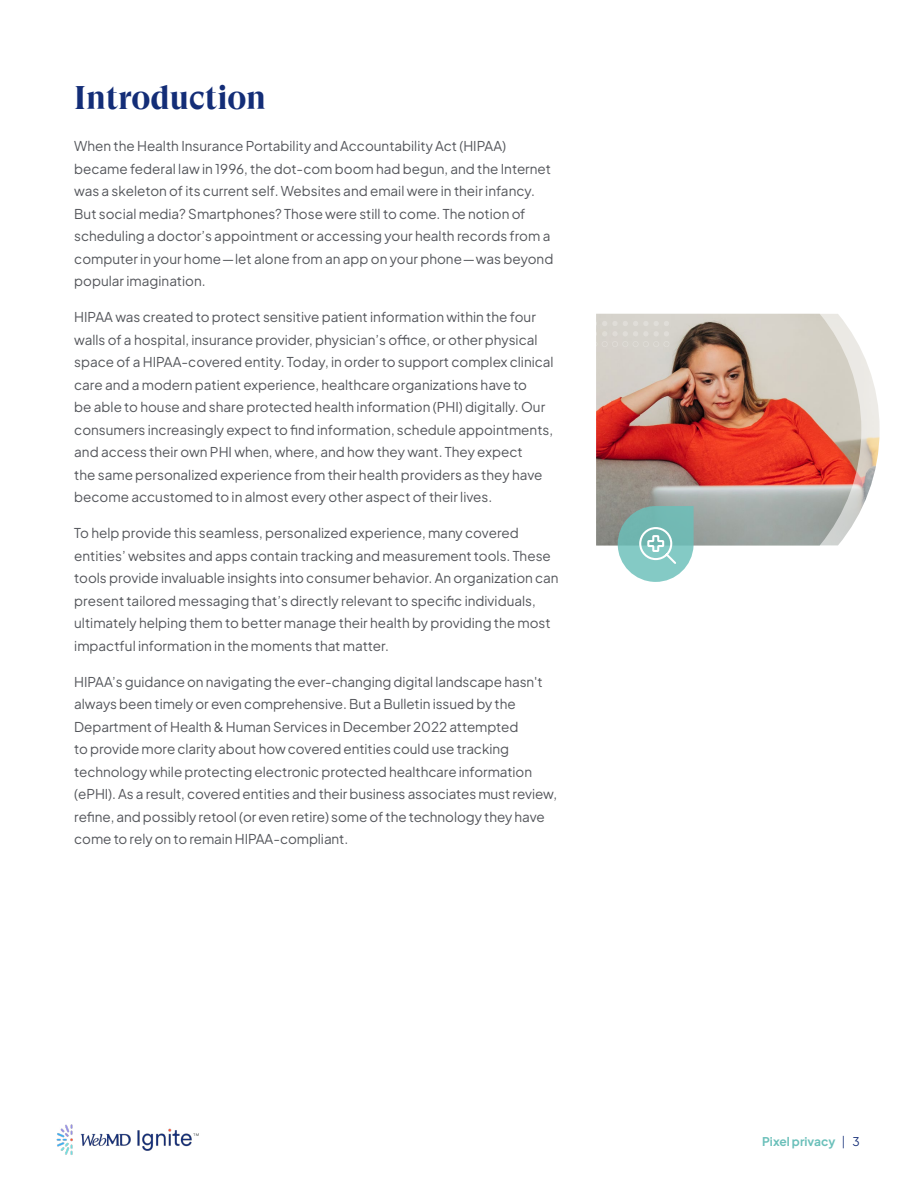
<style>
.page{position:relative;width:918px;height:1188px;background:#fff}
.page>*{position:absolute;margin:0;border:0;box-sizing:border-box;transform-origin:0 0}
.t1{font:700 33px "GT Super Display";color:#132d77}
.Body_no_indent_SW{font:13.5px/22.5px "Plus Jakarta Sans";color:#54565b}
.t2{font:700 12px "Plus Jakarta Sans";color:#6bc0ba}
.s1{font-weight:400;color:#132d77}
</style>
<div class="page">
<img style="left:56px;top:1124px;width:143px;height:31px">
<img style="left:861px;top:350px;width:19px;height:159px">
<img style="left:596px;top:314px;width:265px;height:231px">
<svg style="left:618px;top:506px;width:76px;height:76px;background:#90c7c2"></svg>
<svg style="left:596px;top:321px;width:74px;height:26px;background:#d8d4ce"></svg>
<h1 class="t1" style="left:74px;top:80px;width:193px">Introduction</h1>
<p class="Body_no_indent_SW" style="left:74px;top:134px;width:481px">When the Health Insurance Portability and Accountability Act (HIPAA) became federal law in 1996, the dot-com boom had begun, and the Internet was a skeleton of its current self. Websites and email were in their infancy.<br>But social media? Smartphones? Those were still to come. The notion of scheduling a doctor’s appointment or accessing your health records from a computer in your home — let alone from an app on your phone — was beyond popular imagination.</p>
<p class="Body_no_indent_SW" style="left:74px;top:305px;width:481px">HIPAA was created to protect sensitive patient information within the four walls of a hospital, insurance provider, physician’s office, or other physical space of a HIPAA-covered entity. Today, in order to support complex clinical care and a modern patient experience, healthcare organizations have to<br>be able to house and share protected health information (PHI) digitally. Our consumers increasingly expect to find information, schedule appointments, and access their own PHI when, where, and how they want. They expect<br>the same personalized experience from their health providers as they have become accustomed to in almost every other aspect of their lives.</p>
<p class="Body_no_indent_SW" style="left:74px;top:521px;width:486px">To help provide this seamless, personalized experience, many covered entities’ websites and apps contain tracking and measurement tools. These tools provide invaluable insights into consumer behavior. An organization can present tailored messaging that’s directly relevant to specific individuals, ultimately helping them to better manage their health by providing the most impactful information in the moments that matter.</p>
<p class="Body_no_indent_SW" style="left:74px;top:669px;width:484px">HIPAA’s guidance on navigating the ever-changing digital landscape hasn't always been timely or even comprehensive. But a Bulletin issued by the Department of Health &amp; Human Services in December 2022 attempted<br>to provide more clarity about how covered entities could use tracking technology while protecting electronic protected healthcare information (ePHI). As a result, covered entities and their business associates must review, refine, and possibly retool (or even retire) some of the technology they have come to rely on to remain HIPAA-compliant.</p>
<p class="t2" style="left:762px;top:1132px;width:99px">Pixel privacy <span class="s1">| 3</span></p>
</div>
